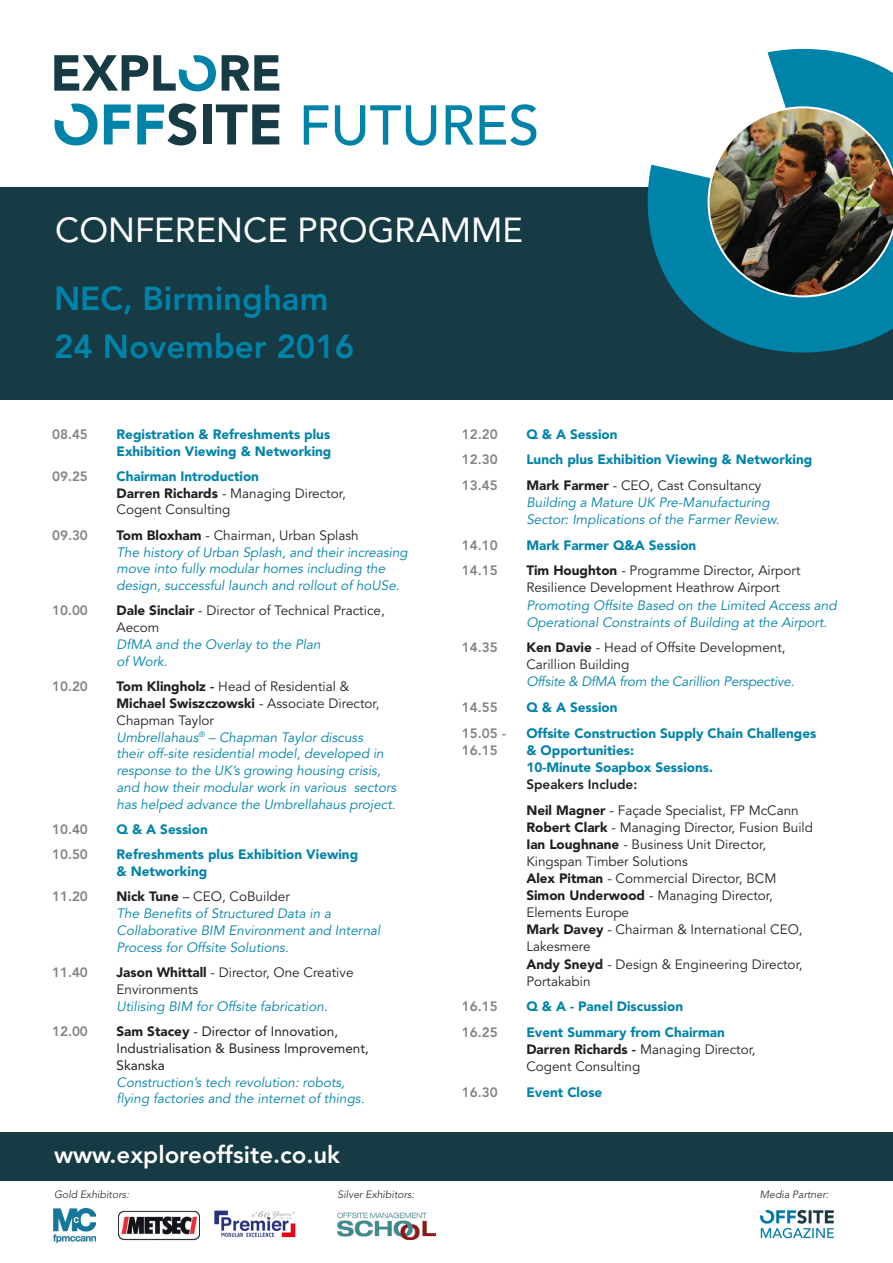
<style>
.page{position:relative;width:893px;height:1263px;background:#fff}
.page>*{position:absolute;margin:0;border:0;box-sizing:border-box;transform-origin:0 0}
.t1{font:500 55.5px "Avenir";color:#0083a9}
.t2{font:34.5px "Avenir";color:#fff}
.t3{font:800 33px "Avenir";color:#0083a9}
.t4{font:800 24px "Avenir";color:#fff}
.t5{font:italic 13.5px/16.8px "Avenir";color:#0083a9}
.t6{font:13.5px/17.1px "Avenir";color:#231f20}
.t7{font:900 13.5px/16.8px "Avenir";color:#0083a9}
.t8{font:800 13.5px "Avenir";color:#808285}
.t9{font:italic 300 10.5px "Avenir";color:#231f20}
.s1{font-weight:900;color:#0083a9}
.s2{font-weight:900}
.s3{font-weight:900;font-style:normal;color:#231f20}
.s4{font-style:normal;color:#231f20}
.s5{font-style:italic;color:#0083a9}
.s6{font-weight:800;font-style:normal;color:#231f20}
.s7{font-weight:800;color:#231f20}
.s8{font-weight:800}
</style>
<div class="page">
<div style="left:0;top:1132px;width:893px;height:49px;background:#163b45"></div>
<div style="left:0;top:187px;width:893px;height:213px;background:#163b45"></div>
<svg style="left:648px;top:49px;width:245px;height:303px;fill:#0083a9"></svg>
<img style="left:707px;top:106px;width:186px;height:191px">
<svg style="left:104px;top:104px;width:27px;height:40px"></svg>
<svg style="left:137px;top:103px;width:59px;height:42px"></svg>
<div style="left:203px;top:104px;width:9px;height:40px;background:#163b45"></div>
<svg style="left:216px;top:104px;width:63px;height:40px"></svg>
<svg style="left:54px;top:103px;width:44px;height:42px"></svg>
<svg style="left:222px;top:55px;width:57px;height:36px"></svg>
<svg style="left:54px;top:55px;width:162px;height:36px"></svg>
<img style="left:760px;top:1209px;width:74px;height:30px">
<img style="left:338px;top:1212px;width:97px;height:28px">
<img style="left:119px;top:1210px;width:81px;height:31px">
<img style="left:214px;top:1210px;width:81px;height:28px">
<img style="left:54px;top:1208px;width:42px;height:34px">
<p class="t1" style="left:299px;top:77px;width:242px">FUTURES</p>
<p class="t2" style="left:55px;top:210px;width:469px">CONFERENCE PROGRAMME</p>
<p class="t3" style="left:54px;top:279px;width:276px">NEC, Birmingham</p>
<p class="t3" style="left:54px;top:327px;width:302px">24 November 2016</p>
<p class="t8" style="left:52px;top:426px;width:37px">08.45</p>
<p class="t7" style="left:117px;top:425px;width:216px">Registration &amp; Refreshments plus<br>Exhibition Viewing &amp; Networking</p>
<p class="t8" style="left:52px;top:468px;width:37px">09.25</p>
<p class="t6" style="left:117px;top:468px;width:231px"><span class="s1">Chairman Introduction<br></span><span class="s2">Darren Richards</span> - Managing Director,<br>Cogent Consulting</p>
<p class="t8" style="left:52px;top:527px;width:37px">09.30</p>
<p class="t5" style="left:117px;top:527px;width:293px"><span class="s3">Tom Bloxham</span> <span class="s4">- Chairman, Urban Splash<br></span>The history of Urban Splash, and their increasing move into fully modular homes including the design, successful launch and rollout of hoUSe.</p>
<p class="t8" style="left:52px;top:603px;width:37px">10.00</p>
<p class="t6" style="left:117px;top:603px;width:270px"><span class="s2">Dale Sinclair</span> - Director of Technical Practice,<br>Aecom<br><span class="s5">DfMA and the Overlay to the Plan<br>of Work.</span></p>
<p class="t8" style="left:52px;top:678px;width:37px">10.20</p>
<p class="t5" style="left:117px;top:678px;width:281px"><span class="s3">Tom Klingholz</span> <span class="s6">-</span> <span class="s4">Head of Residential &amp; </span><span class="s3">Michael Swiszczowski</span> <span class="s4">- Associate Director, Chapman Taylor<br></span>Umbrellahaus<sup>®</sup> – Chapman Taylor discuss<br>their off-site residential model, developed in response to the UK’s growing housing crisis, and how their modular work in various sectors has helped advance the Umbrellahaus project.</p>
<p class="t8" style="left:52px;top:821px;width:37px">10.40</p>
<p class="t7" style="left:117px;top:821px;width:93px">Q &amp; A Session</p>
<p class="t8" style="left:52px;top:847px;width:37px">10.50</p>
<p class="t7" style="left:117px;top:846px;width:243px">Refreshments plus Exhibition Viewing &amp; Networking</p>
<p class="t8" style="left:52px;top:889px;width:37px">11.20</p>
<p class="t5" style="left:117px;top:889px;width:265px"><span class="s3">Nick Tune</span> <span class="s4">– CEO, CoBuilder<br></span>The Benefits of Structured Data in a Collaborative BIM Environment and Internal Process for Offsite Solutions.</p>
<p class="t8" style="left:52px;top:964px;width:37px">11.40</p>
<p class="t5" style="left:117px;top:964px;width:238px"><span class="s3">Jason Whittall</span> <span class="s4">- Director, One Creative<br>Environments<br></span>Utilising BIM for Offsite fabrication.</p>
<p class="t8" style="left:52px;top:1023px;width:37px">12.00</p>
<p class="t5" style="left:117px;top:1023px;width:254px"><span class="s3">Sam Stacey</span> <span class="s4">- Director of Innovation, Industrialisation &amp; Business Improvement, Skanska<br></span>Construction’s tech revolution: robots, flying factories and the internet of things.</p>
<p class="t4" style="left:54px;top:1140px;width:288px">www.exploreoffsite.co.uk</p>
<p class="t8" style="left:462px;top:426px;width:37px">12.20</p>
<p class="t7" style="left:526px;top:425px;width:93px">Q &amp; A Session</p>
<p class="t8" style="left:462px;top:452px;width:37px">12.30</p>
<p class="t7" style="left:526px;top:451px;width:287px">Lunch plus Exhibition Viewing &amp; Networking</p>
<p class="t8" style="left:462px;top:477px;width:37px">13.45</p>
<p class="t5" style="left:526px;top:477px;width:255px"><span class="s3">Mark Farmer</span> <span class="s4">- CEO, Cast Consultancy<br></span>Building a Mature UK Pre-Manufacturing<br>Sector: Implications of the Farmer Review.</p>
<p class="t8" style="left:462px;top:537px;width:37px">14.10</p>
<p class="t7" style="left:526px;top:536px;width:171px">Mark Farmer Q&amp;A Session</p>
<p class="t8" style="left:462px;top:563px;width:37px">14.15</p>
<p class="t5" style="left:526px;top:562px;width:312px"><span class="s3">Tim Houghton</span> <span class="s4">- Programme Director, Airport Resilience Development Heathrow Airport </span>Promoting Offsite Based on the Limited Access and Operational Constraints of Building at the Airport.</p>
<p class="t8" style="left:462px;top:639px;width:37px">14.35</p>
<p class="t6" style="left:526px;top:639px;width:270px"><span class="s2">Ken Davie</span> - Head of Offsite Development,<br>Carillion Building<br><span class="s5">Offsite &amp; DfMA from the Carillion Perspective.</span></p>
<p class="t8" style="left:462px;top:699px;width:37px">14.55</p>
<p class="t7" style="left:526px;top:699px;width:93px">Q &amp; A Session</p>
<p class="t8" style="left:462px;top:725px;width:46px">15.05 -</p>
<p class="t7" style="left:526px;top:724px;width:291px">Offsite Construction Supply Chain Challenges</p>
<p class="t8" style="left:462px;top:742px;width:37px">16.15</p>
<p class="t7" style="left:526px;top:741px;width:188px">&amp; Opportunities:<br>10-Minute Soapbox Sessions.<br><span class="s7">Speakers Include:</span></p>
<p class="t6" style="left:526px;top:802px;width:288px"><span class="s2">Neil Magner</span> - Façade Specialist, FP McCann<br><span class="s2">Robert Clark</span> - Managing Director, Fusion Build<br><span class="s2">Ian Loughnane</span> - Business Unit Director,<br>Kingspan Timber Solutions<br><span class="s2">Alex Pitman</span> - Commercial Director, BCM<br><span class="s2">Simon Underwood</span> - Managing Director,<br>Elements Europe<br><span class="s2">Mark Davey</span> - Chairman &amp; International CEO,<br>Lakesmere<br><span class="s2">Andy Sneyd</span> - Design &amp; Engineering Director,<br>Portakabin</p>
<p class="t8" style="left:462px;top:998px;width:37px">16.15</p>
<p class="t7" style="left:526px;top:998px;width:158px">Q &amp; A - Panel Discussion</p>
<p class="t8" style="left:462px;top:1024px;width:37px">16.25</p>
<p class="t6" style="left:526px;top:1024px;width:231px"><span class="s1">Event Summary from Chairman<br></span><span class="s2">Darren Richards</span> <span class="s8">-</span> Managing Director,<br>Cogent Consulting</p>
<p class="t8" style="left:462px;top:1084px;width:37px">16.30</p>
<p class="t7" style="left:526px;top:1083px;width:77px">Event Close</p>
<p class="t9" style="left:54px;top:1188px;width:77px">Gold Exhibitors:</p>
<p class="t9" style="left:338px;top:1188px;width:78px">Silver Exhibitors:</p>
<p class="t9" style="left:760px;top:1188px;width:70px">Media Partner:</p>
</div>
